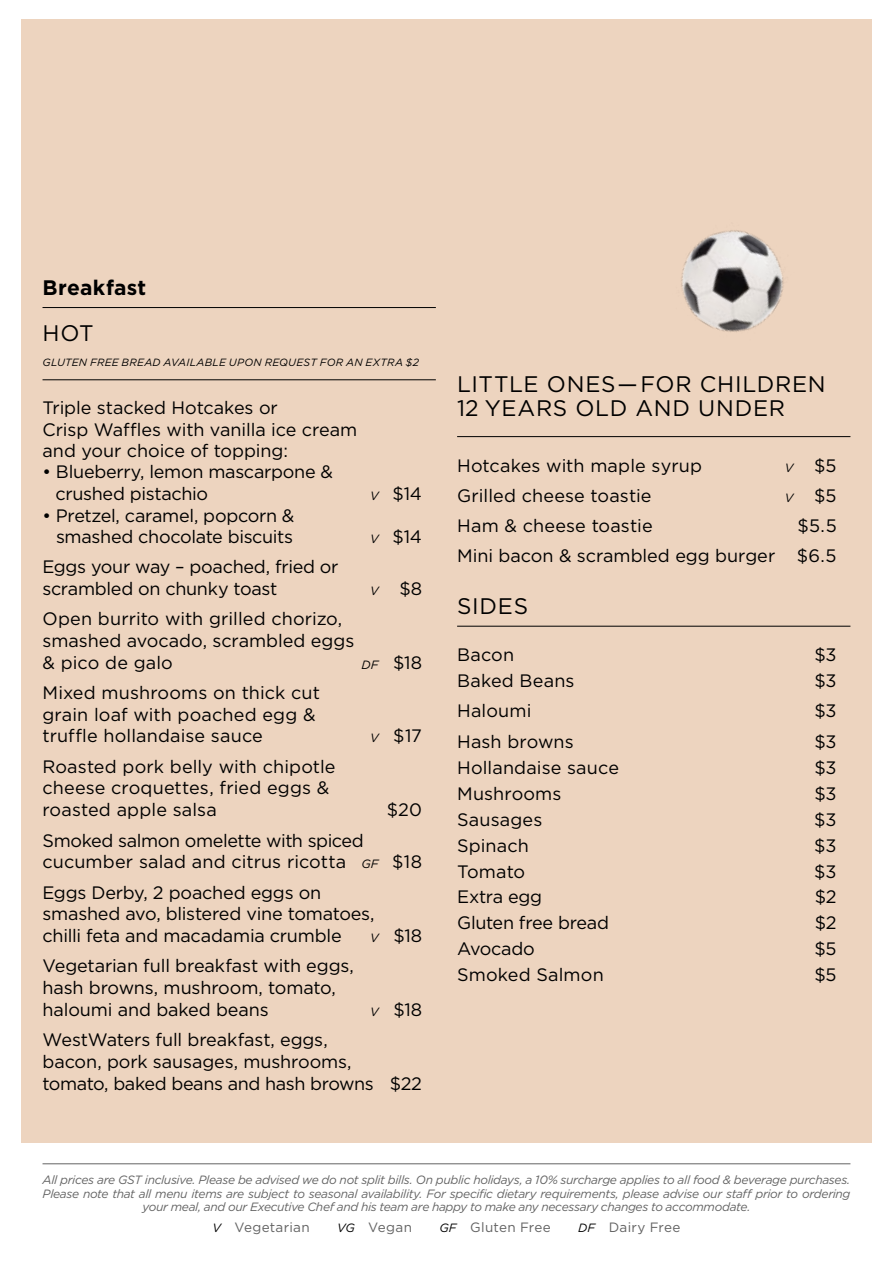
<style>
.page{position:relative;width:893px;height:1263px;background:#fff}
.page>*{position:absolute;margin:0;border:0;box-sizing:border-box;transform-origin:0 0}
.t1{font:22.5px/24px "Gotham HTF";letter-spacing:.035em;color:#000}
.t2{font:700 21px "Gotham HTF";letter-spacing:.01em;color:#000}
.t3{font:18px/21.8px "Gotham";letter-spacing:-.005em;color:#000}
.t4{font:13.5px "Gotham";letter-spacing:.02em;color:#636363}
.t5{font:italic 12px/13.5px "Gotham HTF";letter-spacing:-.025em;color:#636363;text-align:center}
.t6{font:italic 10.5px "Gotham HTF";letter-spacing:.02em;color:#000}
.s1{font-style:italic;font-size:12px}
.s2{font-style:italic;font-size:12px;color:#000}
</style>
<div class="page">
<div style="left:21px;top:20px;width:851px;height:1123px;background:#edd4bf"></div>
<hr style="left:43px;top:1163px;width:807px;height:1px;background:#636363">
<hr style="left:43px;top:307px;width:393px;height:1px;background:#000">
<hr style="left:43px;top:379px;width:393px;height:1px;background:#000">
<hr style="left:457px;top:436px;width:393px;height:1px;background:#000">
<hr style="left:457px;top:626px;width:393px;height:1px;background:#000">
<img style="left:681px;top:230px;width:103px;height:102px">
<p class="t2" style="left:43px;top:276px;width:105px">Breakfast</p>
<p class="t1" style="left:43px;top:321px;width:53px">HOT</p>
<p class="t6" style="left:43px;top:356px;width:378px">GLUTEN FREE BREAD AVAILABLE UPON REQUEST FOR AN EXTRA $2</p>
<p class="t3" style="left:43px;top:397px;width:316px;line-height:21.3px">Triple stacked Hotcakes or<br>Crisp Waffles with vanilla ice cream and your choice of topping:</p>
<p class="t3" style="left:55px;top:461px;width:279px;text-indent:-13px">• Blueberry, lemon mascarpone &amp; crushed pistachio</p>
<p class="t3" style="left:370px;top:483px;width:53px"><span class="s1">V</span> $14</p>
<p class="t3" style="left:43px;top:504px;width:253px;text-align:right">• Pretzel, caramel, popcorn &amp; smashed chocolate biscuits</p>
<p class="t3" style="left:43px;top:556px;width:298px">Eggs your way – poached, fried or scrambled on chunky toast</p>
<p class="t3" style="left:43px;top:608px;width:313px">Open burrito with grilled chorizo, smashed avocado, scrambled eggs &amp; pico de galo</p>
<p class="t3" style="left:43px;top:681px;width:279px">Mixed mushrooms on thick cut grain loaf with poached egg &amp; truffle hollandaise sauce</p>
<p class="t3" style="left:370px;top:526px;width:53px"><span class="s1">V</span> $14</p>
<p class="t3" style="left:370px;top:577px;width:53px"><span class="s1">V</span> $8</p>
<p class="t3" style="left:362px;top:651px;width:62px"><span class="s1">DF</span> $18</p>
<p class="t3" style="left:370px;top:725px;width:53px"><span class="s1">V</span> $17</p>
<p class="t3" style="left:43px;top:755px;width:294px">Roasted pork belly with chipotle cheese croquettes, fried eggs &amp; roasted apple salsa</p>
<p class="t3" style="left:387px;top:799px;width:37px">$20</p>
<p class="t3" style="left:43px;top:829px;width:381px">Smoked salmon omelette with spiced cucumber salad and citrus ricotta <span class="s1">GF</span> $18</p>
<p class="t3" style="left:43px;top:881px;width:334px">Eggs Derby, 2 poached eggs on smashed avo, blistered vine tomatoes, chilli feta and macadamia crumble</p>
<p class="t3" style="left:370px;top:924px;width:53px"><span class="s1">V</span> $18</p>
<p class="t3" style="left:43px;top:955px;width:313px">Vegetarian full breakfast with eggs, hash browns, mushroom, tomato, haloumi and baked beans</p>
<p class="t3" style="left:370px;top:998px;width:53px"><span class="s1">V</span> $18</p>
<p class="t3" style="left:43px;top:1028px;width:381px">WestWaters full breakfast, eggs,<br>bacon, pork sausages, mushrooms, tomato, baked beans and hash browns $22</p>
<p class="t1" style="left:457px;top:371px;width:370px">LITTLE ONES—FOR CHILDREN<br>12 YEARS OLD AND UNDER</p>
<p class="t3" style="left:457px;top:454px;width:246px">Hotcakes with maple syrup</p>
<p class="t3" style="left:785px;top:454px;width:53px"><span class="s1">V</span> $5</p>
<p class="t3" style="left:457px;top:484px;width:196px">Grilled cheese toastie</p>
<p class="t3" style="left:785px;top:484px;width:53px"><span class="s1">V</span> $5</p>
<p class="t3" style="left:457px;top:514px;width:197px">Ham &amp; cheese toastie</p>
<p class="t3" style="left:457px;top:510px;width:381px;line-height:30.3px;text-align:right">$5.5<br>Mini bacon &amp; scrambled egg burger $6.5</p>
<p class="t1" style="left:457px;top:593px;width:73px">SIDES</p>
<p class="t3" style="left:457px;top:643px;width:59px">Bacon</p>
<p class="t3" style="left:814px;top:643px;width:24px">$3</p>
<p class="t3" style="left:457px;top:669px;width:119px">Baked Beans</p>
<p class="t3" style="left:814px;top:669px;width:24px">$3</p>
<p class="t3" style="left:457px;top:700px;width:76px">Haloumi</p>
<p class="t3" style="left:814px;top:700px;width:24px">$3</p>
<p class="t3" style="left:457px;top:730px;width:118px">Hash browns</p>
<p class="t3" style="left:814px;top:730px;width:24px">$3</p>
<p class="t3" style="left:457px;top:756px;width:163px">Hollandaise sauce</p>
<p class="t3" style="left:814px;top:756px;width:24px">$3</p>
<p class="t3" style="left:457px;top:782px;width:106px">Mushrooms</p>
<p class="t3" style="left:814px;top:782px;width:24px">$3</p>
<p class="t3" style="left:457px;top:808px;width:87px">Sausages</p>
<p class="t3" style="left:814px;top:808px;width:24px">$3</p>
<p class="t3" style="left:457px;top:834px;width:73px">Spinach</p>
<p class="t3" style="left:814px;top:834px;width:24px">$3</p>
<p class="t3" style="left:457px;top:860px;width:70px">Tomato</p>
<p class="t3" style="left:814px;top:860px;width:24px">$3</p>
<p class="t3" style="left:457px;top:886px;width:87px">Extra egg</p>
<p class="t3" style="left:815px;top:886px;width:23px">$2</p>
<p class="t3" style="left:457px;top:911px;width:153px">Gluten free bread</p>
<p class="t3" style="left:815px;top:911px;width:23px">$2</p>
<p class="t3" style="left:457px;top:937px;width:79px">Avocado</p>
<p class="t3" style="left:814px;top:937px;width:24px">$5</p>
<p class="t3" style="left:457px;top:963px;width:148px">Smoked Salmon</p>
<p class="t3" style="left:814px;top:963px;width:24px">$5</p>
<p class="t5" style="left:43px;top:1173px;width:809px">All prices are GST inclusive. Please be advised we do not split bills. On public holidays, a 10% surcharge applies to all food &amp; beverage purchases.<br>Please note that all menu items are subject to seasonal availability. For specific dietary requirements, please advise our staff prior to ordering your meal, and our Executive Chef and his team are happy to make any necessary changes to accommodate.</p>
<p class="t4" style="left:212px;top:1219px;width:99px"><span class="s2">V</span> Vegetarian</p>
<p class="t4" style="left:337px;top:1219px;width:76px"><span class="s2">VG</span> Vegan</p>
<p class="t4" style="left:439px;top:1219px;width:113px"><span class="s2">GF</span> Gluten Free</p>
<p class="t4" style="left:578px;top:1219px;width:104px"><span class="s2">DF</span> Dairy Free</p>
</div>
